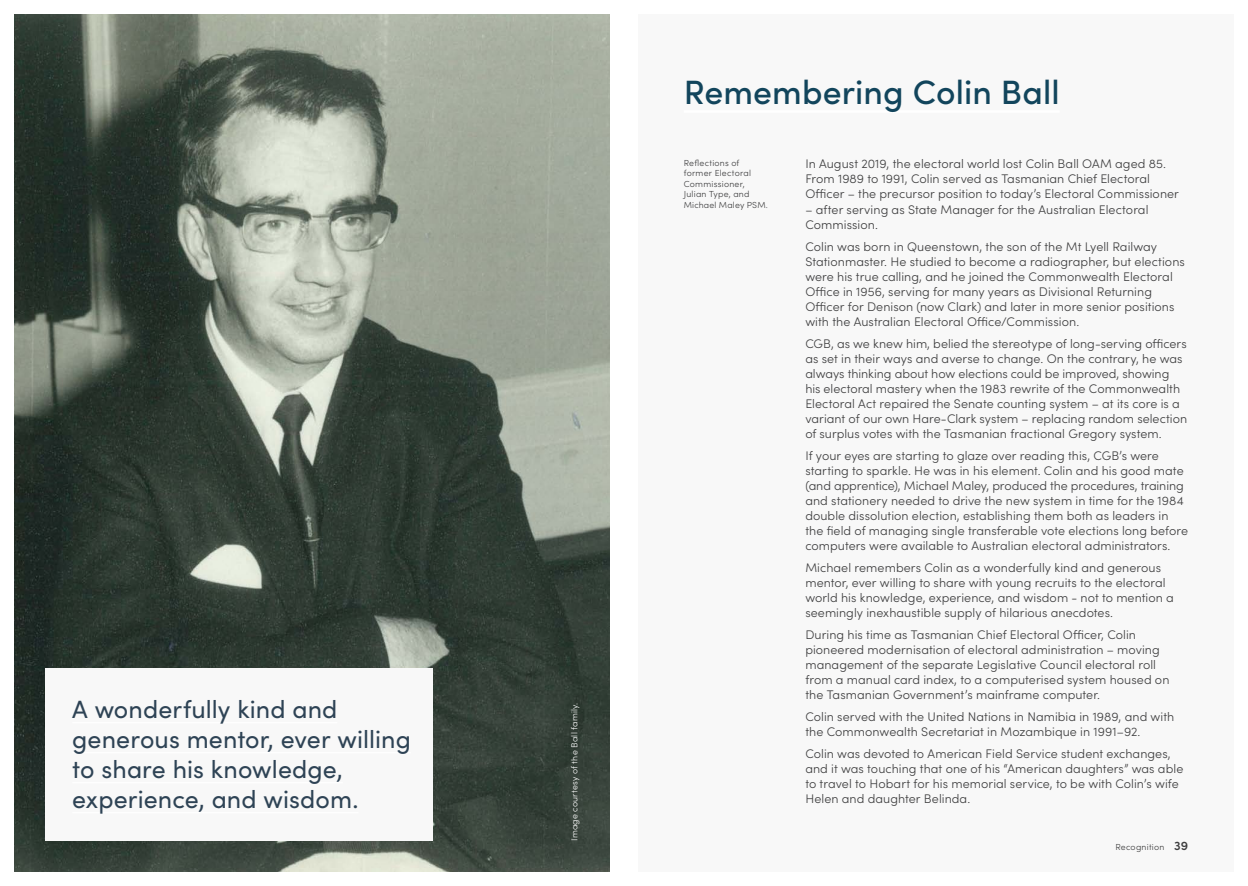
<style>
.page{position:relative;width:1248px;height:886px;background:#fff}
.page>*{position:absolute;margin:0;border:0;box-sizing:border-box;transform-origin:0 0}
.Heading_2{font:500 33.75px "Sofia Pro";letter-spacing:.005em;color:#12455c}
.Breakout_Box{font:25px/30px "Sofia Pro";letter-spacing:.005em;color:#2e4355}
.Body{font:300 12.5px/15px "Sofia Pro";letter-spacing:.005em;color:#3e3e3f}
.Footnotes{font:300 8.75px/10.5px "Sofia Pro";letter-spacing:.025em;color:#3e3e3f}
.Footnotes-2{font:300 8.75px "Sofia Pro";letter-spacing:.025em;color:#fff}
.s1{font-weight:600;font-size:12.5px}
</style>
<div class="page">
<div style="left:638px;top:14px;width:595px;height:858px;background:#f8f8f8"></div>
<img style="left:14px;top:14px;width:595px;height:858px">
<div style="left:45px;top:669px;width:387px;height:172px;background:#f8f8f8"></div>
<hr style="left:72px;top:722px;width:265px;height:1px;background:#fff">
<hr style="left:72px;top:752px;width:339px;height:1px;background:#fff">
<hr style="left:72px;top:782px;width:271px;height:1px;background:#fff">
<hr style="left:72px;top:812px;width:286px;height:1px;background:#fff">
<hr style="left:683px;top:110px;width:376px;height:3px;background:#fff">
<p class="Breakout_Box" style="left:72px;top:693px;width:340px">A wonderfully kind and generous mentor, ever willing to share his knowledge, experience, and wisdom.</p>
<p class="Footnotes-2" style="left:568px;top:841px;width:140px;rotate:-90deg">Image courtesy of the Ball family.</p>
<p class="Heading_2" style="left:683px;top:67px;width:377px">Remembering Colin Ball</p>
<p class="Footnotes" style="left:683px;top:157px;width:86px">Reflections of former Electoral<br>Commissioner,<br>Julian Type, and<br>Michael Maley PSM.</p>
<p class="Body" style="left:805px;top:156px;width:375px">In August 2019, the electoral world lost Colin Ball OAM aged 85.<br>From 1989 to 1991, Colin served as Tasmanian Chief Electoral<br>Officer – the precursor position to today’s Electoral Commissioner</p>
<p class="Body" style="left:805px;top:201px;width:344px">– after serving as State Manager for the Australian Electoral<br>Commission.</p>
<p class="Body" style="left:805px;top:238px;width:381px">Colin was born in Queenstown, the son of the Mt Lyell Railway Stationmaster. He studied to become a radiographer, but elections were his true calling, and he joined the Commonwealth Electoral Office in 1956, serving for many years as Divisional Returning Officer for Denison (now Clark) and later in more senior positions with the Australian Electoral Office/Commission.</p>
<p class="Body" style="left:805px;top:335px;width:383px">CGB, as we knew him, belied the stereotype of long-serving officers as set in their ways and averse to change. On the contrary, he was always thinking about how elections could be improved, showing his electoral mastery when the 1983 rewrite of the Commonwealth Electoral Act repaired the Senate counting system – at its core is a variant of our own Hare-Clark system – replacing random selection of surplus votes with the Tasmanian fractional Gregory system.</p>
<p class="Body" style="left:805px;top:447px;width:384px">If your eyes are starting to glaze over reading this, CGB’s were starting to sparkle. He was in his element. Colin and his good mate (and apprentice), Michael Maley, produced the procedures, training and stationery needed to drive the new system in time for the 1984 double dissolution election, establishing them both as leaders in the field of managing single transferable vote elections long before computers were available to Australian electoral administrators.</p>
<p class="Body" style="left:805px;top:559px;width:370px">Michael remembers Colin as a wonderfully kind and generous mentor, ever willing to share with young recruits to the electoral world his knowledge, experience, and wisdom - not to mention a seemingly inexhaustible supply of hilarious anecdotes.</p>
<p class="Body" style="left:805px;top:626px;width:365px">During his time as Tasmanian Chief Electoral Officer, Colin pioneered modernisation of electoral administration – moving management of the separate Legislative Council electoral roll from a manual card index, to a computerised system housed on the Tasmanian Government’s mainframe computer.</p>
<p class="Body" style="left:805px;top:708px;width:370px">Colin served with the United Nations in Namibia in 1989, and with the Commonwealth Secretariat in Mozambique in 1991–92.</p>
<p class="Body" style="left:805px;top:745px;width:379px">Colin was devoted to American Field Service student exchanges, and it was touching that one of his “American daughters” was able to travel to Hobart for his memorial service, to be with Colin’s wife Helen and daughter Belinda.</p>
<p class="Footnotes" style="left:1115px;top:841px;width:74px">Recognition <span class="s1">39</span></p>
</div>
